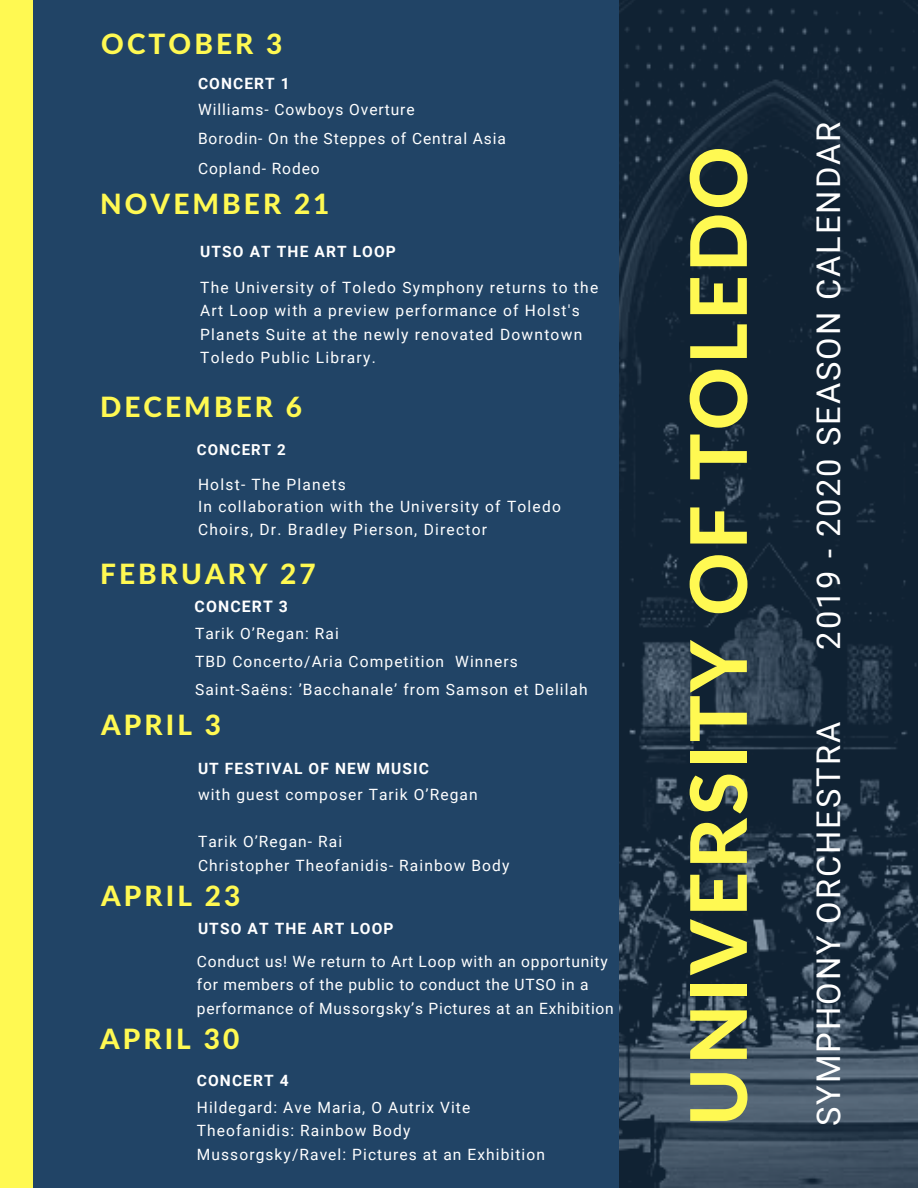
<style>
.page{position:relative;width:918px;height:1188px;background:#214466}
.page>*{position:absolute;margin:0;border:0;box-sizing:border-box;transform-origin:0 0}
.t1{font:800 78px "Lato Latin";letter-spacing:.04em;color:#fff952}
.t2{font:32.7px "Roboto";letter-spacing:.06em;color:#fff}
.t3{font:800 28.05px "Lato Latin";letter-spacing:.11em;color:#fff952}
.t4{font:700 15.9px "Roboto";letter-spacing:.07em;color:#fff}
.t5{font:15.6px/23.7px "Roboto";letter-spacing:.07em;color:#fff}
.t6{font:15.6px/23.7px "Roboto";letter-spacing:.05em;color:#fff}
.t7{font:700 15.6px "Roboto";letter-spacing:.07em;color:#fff}
.t8{font:700 15px "Roboto";letter-spacing:.07em;color:#fff}
</style>
<div class="page">
<svg style="left:620px;top:0;width:298px;height:1188px;background:#1c2d3e"></svg>
<div style="left:0;top:0;width:33px;height:1188px;background:#fff952"></div>
<h3 class="t3" style="left:101px;top:26px;width:183px">OCTOBER 3</h3>
<p class="t7" style="left:198px;top:75px;width:93px">CONCERT 1</p>
<p class="t5" style="left:198px;top:95px;width:310px;line-height:29.2px">Williams- Cowboys Overture<br>Borodin- On the Steppes of Central Asia<br>Copland- Rodeo</p>
<h3 class="t3" style="left:100px;top:186px;width:231px">NOVEMBER 21</h3>
<p class="t7" style="left:200px;top:243px;width:197px">UTSO AT THE ART LOOP</p>
<p class="t5" style="left:200px;top:275px;width:400px">The University of Toledo Symphony returns to the Art Loop with a preview performance of Holst's Planets Suite at the newly renovated Downtown Toledo Public Library.</p>
<h3 class="t3" style="left:100px;top:390px;width:203px">DECEMBER 6</h3>
<p class="t8" style="left:197px;top:441px;width:90px">CONCERT 2</p>
<p class="t5" style="left:198px;top:473px;width:364px;line-height:22.5px">Holst- The Planets<br>In collaboration with the University of Toledo<br>Choirs, Dr. Bradley Pierson, Director</p>
<h3 class="t3" style="left:100px;top:556px;width:217px">FEBRUARY 27</h3>
<p class="t4" style="left:195px;top:598px;width:95px">CONCERT 3</p>
<p class="t5" style="left:195px;top:620px;width:394px;line-height:28.2px">Tarik O’Regan: Rai<br>TBD Concerto/Aria Competition Winners<br>Saint-Saëns: ’Bacchanale’ from Samson et Delilah</p>
<h3 class="t3" style="left:101px;top:707px;width:121px">APRIL 3</h3>
<p class="t7" style="left:198px;top:760px;width:233px">UT FESTIVAL OF NEW MUSIC</p>
<p class="t5" style="left:198px;top:783px;width:281px">with guest composer Tarik O’Regan</p>
<p class="t5" style="left:198px;top:830px;width:313px">Tarik O’Regan- Rai<br>Christopher Theofanidis- Rainbow Body</p>
<h3 class="t3" style="left:101px;top:878px;width:141px">APRIL 23</h3>
<p class="t7" style="left:198px;top:920px;width:197px">UTSO AT THE ART LOOP</p>
<p class="t6" style="left:197px;top:949px;width:418px">Conduct us! We return to Art Loop with an opportunity for members of the public to conduct the UTSO in a performance of Mussorgsky’s Pictures at an Exhibition</p>
<h3 class="t3" style="left:100px;top:1021px;width:141px">APRIL 30</h3>
<p class="t7" style="left:197px;top:1072px;width:93px">CONCERT 4</p>
<p class="t5" style="left:197px;top:1095px;width:350px">Hildegard: Ave Maria, O Autrix Vite<br>Theofanidis: Rainbow Body<br>Mussorgsky/Ravel: Pictures at an Exhibition</p>
<h1 class="t1" style="left:670px;top:1126px;width:981px;rotate:-90deg">UNIVERSITY OF TOLEDO</h1>
<h2 class="t2" style="left:810px;top:650px;width:530px;rotate:-90deg">2019 - 2020 SEASON CALENDAR</h2>
<h2 class="t2" style="left:810px;top:1126px;width:406px;rotate:-90deg">SYMPHONY ORCHESTRA</h2>
</div>
